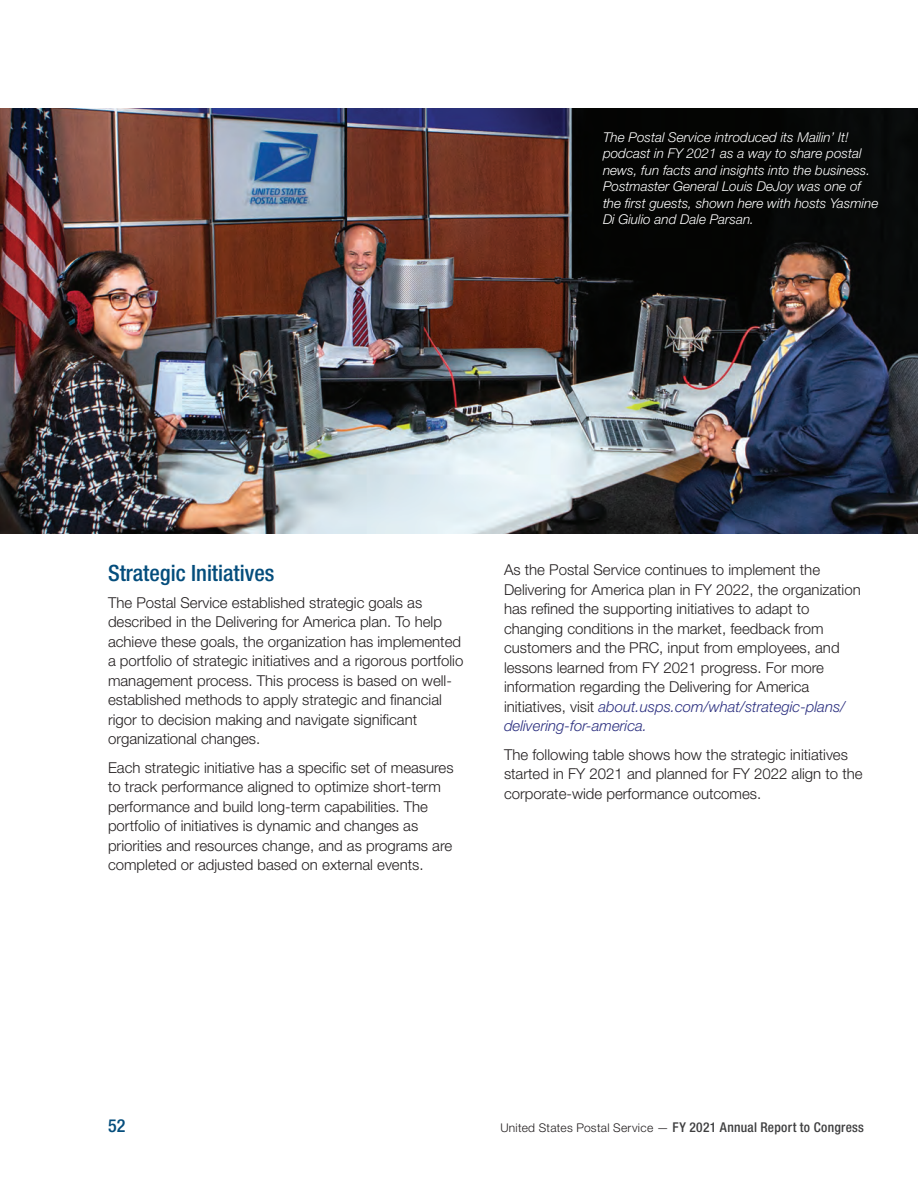
<style>
.page{position:relative;width:918px;height:1188px;background:#fff}
.page>*{position:absolute;margin:0;border:0;box-sizing:border-box;transform-origin:0 0}
.t1{font:500 condensed 22.5px "Helvetica Neue LT Std";color:#044d7c}
.t2{font:500 condensed 18px "Helvetica Neue LT Std";color:#044d7c}
.t3{font:300 15px/19.5px "Helvetica Neue LT Std";color:#231f20}
.t4{font:italic 300 13.5px/16.5px "Helvetica Neue LT Std";color:#fff}
.t5{font:500 condensed 13.5px "Helvetica Neue LT Std";letter-spacing:.02em;color:#3e3e3f}
.s1{font-style:italic;color:#2c3080}
.s2{font-weight:300;font-stretch:normal;font-size:12px;color:#231f20}
</style>
<div class="page">
<img style="left:0;top:108px;width:918px;height:425px">
<p class="t4" style="left:603px;top:128px;width:277px">The Postal Service introduced its Mailin’ It! podcast in FY 2021 as a way to share postal news, fun facts and insights into the business.<br>Postmaster General Louis DeJoy was one of the first guests, shown here with hosts Yasmine Di Giulio and Dale Parsan.</p>
<h3 class="t1" style="left:108px;top:559px;width:168px">Strategic Initiatives</h3>
<p class="t3" style="left:108px;top:592px;width:357px">The Postal Service established strategic goals as described in the Delivering for America plan To help achieve these goals, the organization has implemented a portfolio of strategic initiatives and a rigorous portfolio management process This process is based on well&shy;established methods to apply strategic and financial rigor to decision making and navigate significant organizational changes</p>
<p class="t3" style="left:108px;top:757px;width:347px">Each strategic initiative has a specific set of measures to track performance aligned to optimize short-term performance and build long-term capabilities The portfolio of initiatives is dynamic and changes as priorities and resources change, and as programs are completed or adjusted based on external events</p>
<p class="t3" style="left:504px;top:560px;width:358px">As the Postal Service continues to implement the Delivering for America plan in FY 2022, the organization has refined the supporting initiatives to adapt to changing conditions in the market, feedback from customers and the PRC, input from employees, and lessons learned from FY 2021 progress For more information regarding the Delivering for America initiatives, visit <span class="s1">about.usps.com/what/strategic-plans/ delivering-for-america.</span></p>
<p class="t3" style="left:504px;top:744px;width:360px">The following table shows how the strategic initiatives started in FY 2021 and planned for FY 2022 align to the corporate-wide performance outcomes</p>
<p class="t2" style="left:108px;top:1115px;width:19px">52</p>
<p class="t5" style="left:500px;top:1119px;width:365px"><span class="s2">United States Postal Service —</span> FY 2021 Annual Report to Congress</p>
</div>
